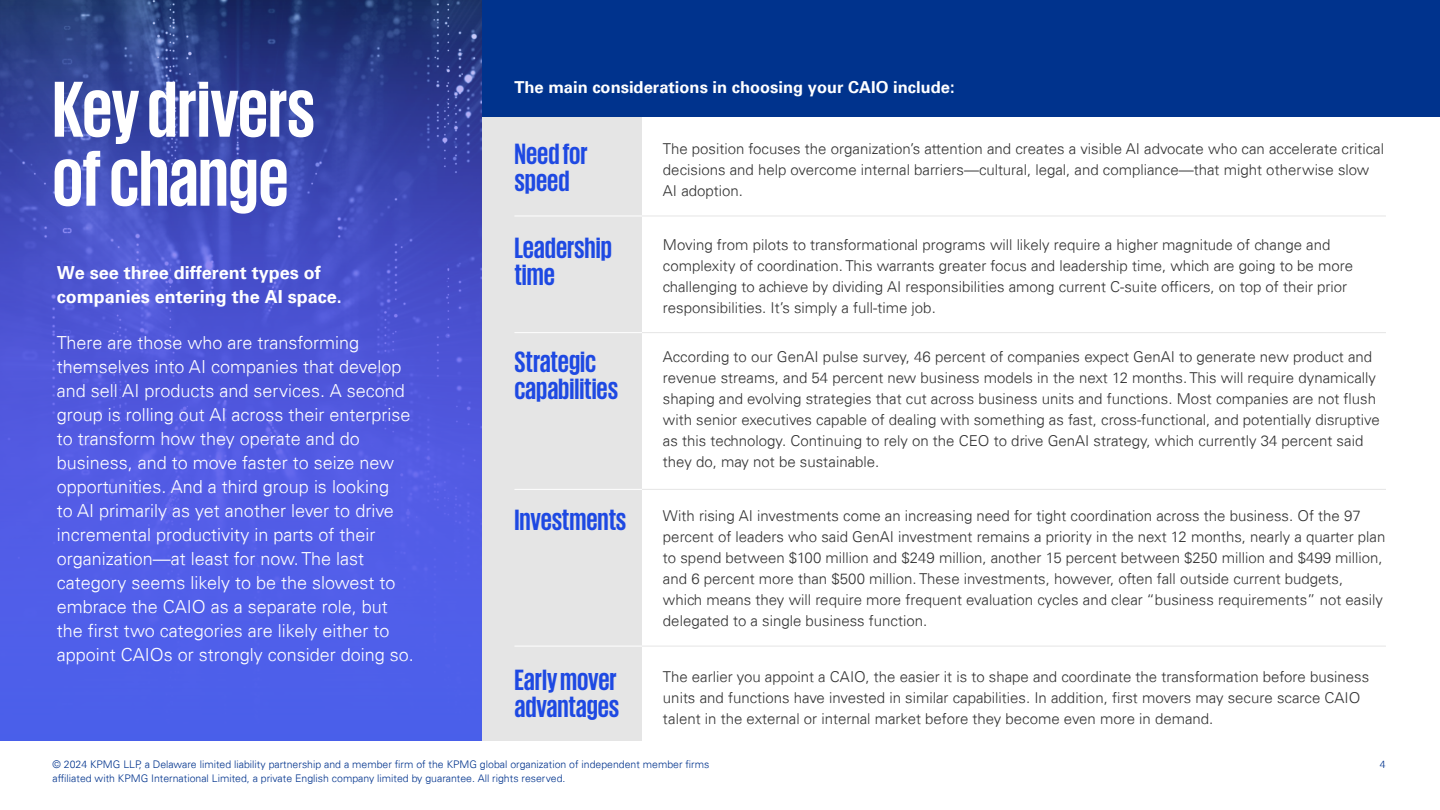
<style>
.page{position:relative;width:1440px;height:810px;background:#fff}
.page>*{position:absolute;margin:0;border:0;box-sizing:border-box;transform-origin:0 0}
.t1{font:700 81px/69px "KPMG";color:#fff}
.t2{font:700 30px/27px "KPMG";color:#1e49e2}
.t3{font:300 18px/24px "Univers 45";color:#fff}
.t4{font:700 18px/24px "Univers";color:#fff}
.t5{font:700 16.5px "Univers";color:#fff}
.t6{font:300 15px/21px "Univers 45";color:#333}
.t7{font:300 10.5px "Univers 45";color:#00338d}
</style>
<div class="page">
<div style="left:482px;top:117px;width:160px;height:624px;background:#e5e5e5"></div>
<div style="left:482px;top:0;width:957px;height:117px;background:#00338d"></div>
<svg style="left:0;top:0;width:482px;height:741px;background:#4653cb"></svg>
<hr style="left:514px;top:216px;width:872px;height:1px;background:#e5e5e5">
<hr style="left:514px;top:332px;width:872px;height:1px;background:#e5e5e5">
<hr style="left:514px;top:489px;width:872px;height:1px;background:#e5e5e5">
<hr style="left:514px;top:646px;width:872px;height:1px;background:#e5e5e5">
<hr style="left:514px;top:216px;width:128px;height:1px;background:#fff">
<hr style="left:514px;top:332px;width:128px;height:1px;background:#fff">
<hr style="left:514px;top:489px;width:128px;height:1px;background:#fff">
<hr style="left:514px;top:646px;width:128px;height:1px;background:#fff">
<h1 class="t1" style="left:52px;top:72px;width:264px">Key drivers of change</h1>
<p class="t4" style="left:57px;top:261px;width:287px">We see three different types of companies entering the AI space.</p>
<p class="t3" style="left:57px;top:331px;width:359px">There are those who are transforming themselves into AI companies that develop and sell AI products and services. A second group is rolling out AI across their enterprise to transform how they operate and do business, and to move faster to seize new opportunities. And a third group is looking<br>to AI primarily as yet another lever to drive incremental productivity in parts of their organization—at least for now. The last category seems likely to be the slowest to embrace the CAIO as a separate role, but the first two categories are likely either to appoint CAIOs or strongly consider doing so.</p>
<p class="t5" style="left:514px;top:77px;width:442px">The main considerations in choosing your CAIO include:</p>
<h2 class="t2" style="left:514px;top:139px;width:75px">Need for speed</h2>
<h2 class="t2" style="left:514px;top:234px;width:99px">Leadership time</h2>
<h2 class="t2" style="left:514px;top:348px;width:105px">Strategic capabilities</h2>
<h2 class="t2" style="left:514px;top:505px;width:113px">Investments</h2>
<p class="t6" style="left:663px;top:138px;width:722px">The position focuses the organization’s attention and creates a visible AI advocate who can accelerate critical decisions and help overcome internal barriers—cultural, legal, and compliance—that might otherwise slow<br>AI adoption.</p>
<p class="t6" style="left:663px;top:234px;width:691px">Moving from pilots to transformational programs will likely require a higher magnitude of change and complexity of coordination. This warrants greater focus and leadership time, which are going to be more challenging to achieve by dividing AI responsibilities among current C-suite officers, on top of their prior responsibilities. It’s simply a full-time job.</p>
<p class="t6" style="left:663px;top:346px;width:718px">According to our GenAI pulse survey, 46 percent of companies expect GenAI to generate new product and revenue streams, and 54 percent new business models in the next 12 months. This will require dynamically shaping and evolving strategies that cut across business units and functions. Most companies are not flush with senior executives capable of dealing with something as fast, cross-functional, and potentially disruptive as this technology. Continuing to rely on the CEO to drive GenAI strategy, which currently 34 percent said they do, may not be sustainable.</p>
<p class="t6" style="left:663px;top:505px;width:724px">With rising AI investments come an increasing need for tight coordination across the business. Of the 97 percent of leaders who said GenAI investment remains a priority in the next 12 months, nearly a quarter plan to spend between $100 million and $249 million, another 15 percent between $250 million and $499 million, and 6 percent more than $500 million. These investments, however, often fall outside current budgets, which means they will require more frequent evaluation cycles and clear “business requirements” not easily delegated to a single business function.</p>
<h2 class="t2" style="left:514px;top:666px;width:106px">Early mover advantages</h2>
<p class="t6" style="left:663px;top:666px;width:708px">The earlier you appoint a CAIO, the easier it is to shape and coordinate the transformation before business units and functions have invested in similar capabilities. In addition, first movers may secure scarce CAIO talent in the external or internal market before they become even more in demand.</p>
<p class="t7" style="left:52px;top:758px;width:658px">© 2024 KPMG LLP, a Delaware limited liability partnership and a member firm of the KPMG global organization of independent member firms</p>
<p class="t7" style="left:1380px;top:758px;width:7px">4</p>
<p class="t7" style="left:52px;top:772px;width:514px">affiliated with KPMG International Limited, a private English company limited by guarantee. All rights reserved.</p>
</div>
